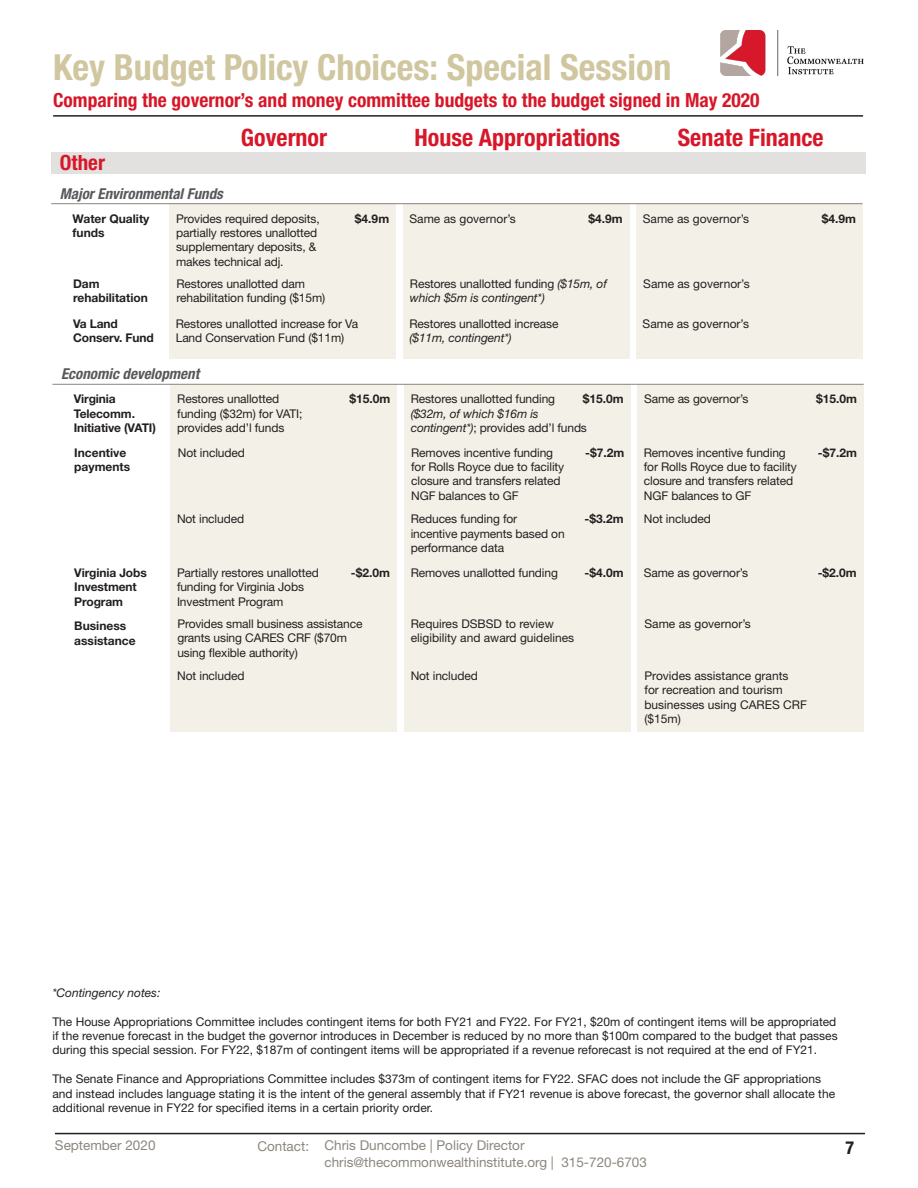
<style>
.page{position:relative;width:918px;height:1188px;background:#fff}
.page>*{position:absolute;margin:0;border:0;box-sizing:border-box;transform-origin:0 0}
.t1{font:700 condensed 36px "Helvetica Neue LT Std";color:#d0c69f}
.t2{font:700 condensed 24px "Helvetica Neue LT Std";color:#d71729}
.t3{font:700 condensed 21px "Helvetica Neue LT Std";color:#d71729}
.t4{font:700 condensed 19.5px "Helvetica Neue LT Std";color:#d71729}
.t5{font:700 condensed 18px "Helvetica Neue LT Std";color:#231f20}
.t6{font:italic 700 condensed 15px "Helvetica Neue LT Std";color:#57585a}
.t7{font:13.5px/16.2px "Helvetica Neue LT Std";color:#8c877e}
.t8{font:12px/14.4px "Helvetica Neue LT Std";letter-spacing:-.01em;color:#231f20}
.t9{font:700 12px/14.4px "Helvetica Neue LT Std";color:#231f20}
.t10{font:italic 12px/14.4px "Helvetica Neue LT Std";letter-spacing:-.01em;color:#231f20}
.s1{font-style:normal}
.s2{font-style:italic}
</style>
<div class="page">
<hr style="left:55px;top:1133px;width:810px;height:1px;background:#231f20">
<hr style="left:53px;top:115px;width:810px;height:2px;background:#231f20">
<img style="left:721px;top:31px;width:143px;height:45px">
<div style="left:52px;top:152px;width:814px;height:22px;background:#e2e1df"></div>
<div style="left:171px;top:385px;width:226px;height:347px;background:#f3f0e7"></div>
<div style="left:404px;top:385px;width:227px;height:347px;background:#f3f0e7"></div>
<div style="left:637px;top:385px;width:227px;height:347px;background:#f3f0e7"></div>
<hr style="left:52px;top:384px;width:812px;height:1px;background:#8c877e">
<div style="left:169px;top:203px;width:227px;height:155px;background:#f3f0e7"></div>
<div style="left:403px;top:203px;width:226px;height:155px;background:#f3f0e7"></div>
<div style="left:636px;top:203px;width:227px;height:155px;background:#f3f0e7"></div>
<hr style="left:51px;top:203px;width:811px;height:1px;background:#8c877e">
<h1 class="t1" style="left:53px;top:45px;width:620px">Key Budget Policy Choices: Special Session</h1>
<h3 class="t4" style="left:53px;top:88px;width:708px">Comparing the governor’s and money committee budgets to the budget signed in May 2020</h3>
<p class="t3" style="left:60px;top:150px;width:47px">Other</p>
<p class="t6" style="left:60px;top:184px;width:165px">Major Environmental Funds</p>
<p class="t2" style="left:241px;top:123px;width:88px">Governor</p>
<p class="t2" style="left:415px;top:123px;width:207px">House Appropriations</p>
<p class="t2" style="left:678px;top:123px;width:147px">Senate Finance</p>
<p class="t9" style="left:73px;top:211px;width:78px">Water Quality funds</p>
<p class="t8" style="left:176px;top:211px;width:145px">Provides required deposits, partially restores unallotted supplementary deposits, &amp; makes technical adj.</p>
<p class="t9" style="left:355px;top:211px;width:36px">$4.9m</p>
<p class="t9" style="left:588px;top:211px;width:36px">$4.9m</p>
<p class="t8" style="left:409px;top:211px;width:108px">Same as governor’s</p>
<p class="t8" style="left:643px;top:211px;width:108px">Same as governor’s</p>
<p class="t9" style="left:822px;top:211px;width:36px">$4.9m</p>
<p class="t9" style="left:73px;top:276px;width:76px">Dam rehabilitation</p>
<p class="t8" style="left:177px;top:276px;width:150px">Restores unallotted dam rehabilitation funding ($15m)</p>
<p class="t10" style="left:410px;top:276px;width:199px"><span class="s1">Restores unallotted funding</span> ($15m, of which $5m is contingent*)</p>
<p class="t8" style="left:643px;top:276px;width:108px">Same as governor’s</p>
<p class="t9" style="left:73px;top:316px;width:82px">Va Land<br>Conserv. Fund</p>
<p class="t8" style="left:176px;top:316px;width:184px">Restores unallotted increase for Va<br>Land Conservation Fund ($11m)</p>
<p class="t8" style="left:409px;top:316px;width:151px">Restores unallotted increase <span class="s2">($11m, contingent*)</span></p>
<p class="t8" style="left:643px;top:316px;width:108px">Same as governor’s</p>
<p class="t6" style="left:61px;top:365px;width:140px">Economic development</p>
<p class="t9" style="left:74px;top:392px;width:84px">Virginia<br>Telecomm.<br>Initiative (VATI)</p>
<p class="t8" style="left:177px;top:392px;width:127px">Restores unallotted funding ($32m) for VATI; provides add’l funds</p>
<p class="t9" style="left:350px;top:392px;width:42px">$15.0m</p>
<p class="t9" style="left:583px;top:392px;width:42px">$15.0m</p>
<p class="t8" style="left:411px;top:392px;width:146px">Restores unallotted funding</p>
<p class="t9" style="left:816px;top:392px;width:42px">$15.0m</p>
<p class="t10" style="left:411px;top:406px;width:178px">($32m, of which $16m is contingent*)<span class="s1">; provides add’l funds</span></p>
<p class="t8" style="left:644px;top:392px;width:106px">Same as governor’s</p>
<p class="t9" style="left:74px;top:445px;width:57px">Incentive payments</p>
<p class="t8" style="left:178px;top:445px;width:69px">Not included</p>
<p class="t8" style="left:411px;top:445px;width:144px">Removes incentive funding</p>
<p class="t9" style="left:585px;top:445px;width:41px">-$7.2m</p>
<p class="t8" style="left:411px;top:459px;width:155px">for Rolls Royce due to facility closure and transfers related<br>NGF balances to GF</p>
<p class="t8" style="left:644px;top:445px;width:144px">Removes incentive funding</p>
<p class="t9" style="left:818px;top:445px;width:41px">-$7.2m</p>
<p class="t8" style="left:644px;top:459px;width:155px">for Rolls Royce due to facility closure and transfers related<br>NGF balances to GF</p>
<p class="t8" style="left:177px;top:512px;width:69px">Not included</p>
<p class="t8" style="left:411px;top:512px;width:156px">Reduces funding for incentive payments based on performance data</p>
<p class="t9" style="left:585px;top:512px;width:41px">-$3.2m</p>
<p class="t8" style="left:644px;top:512px;width:69px">Not included</p>
<p class="t9" style="left:74px;top:565px;width:74px">Virginia Jobs<br>Investment<br>Program</p>
<p class="t8" style="left:177px;top:565px;width:143px">Partially restores unallotted funding for Virginia Jobs<br>Investment Program</p>
<p class="t9" style="left:351px;top:565px;width:41px">-$2.0m</p>
<p class="t8" style="left:411px;top:565px;width:149px">Removes unallotted funding</p>
<p class="t9" style="left:585px;top:565px;width:41px">-$4.0m</p>
<p class="t8" style="left:644px;top:565px;width:106px">Same as governor’s</p>
<p class="t9" style="left:818px;top:565px;width:41px">-$2.0m</p>
<p class="t9" style="left:74px;top:618px;width:63px">Business assistance</p>
<p class="t8" style="left:177px;top:616px;width:187px">Provides small business assistance grants using CARES CRF ($70m using flexible authority)</p>
<p class="t8" style="left:411px;top:616px;width:165px">Requires DSBSD to review eligibility and award guidelines</p>
<p class="t8" style="left:645px;top:616px;width:108px">Same as governor’s</p>
<p class="t8" style="left:177px;top:668px;width:69px">Not included</p>
<p class="t8" style="left:411px;top:668px;width:69px">Not included</p>
<p class="t8" style="left:645px;top:668px;width:164px">Provides assistance grants<br>for recreation and tourism businesses using CARES CRF ($15m)</p>
<p class="t10" style="left:52px;top:985px;width:110px">*Contingency notes:</p>
<p class="t8" style="left:52px;top:1014px;width:787px;text-align:justify">The House Appropriations Committee includes contingent items for both FY21 and FY22. For FY21, $20m of contingent items will be appropriated if the revenue forecast in the budget the governor introduces in December is reduced by no more than $100m compared to the budget that passes during this special session. For FY22, $187m of contingent items will be appropriated if a revenue reforecast is not required at the end of FY21.</p>
<p class="t8" style="left:52px;top:1072px;width:784px">The Senate Finance and Appropriations Committee includes $373m of contingent items for FY22. SFAC does not include the GF appropriations and instead includes language stating it is the intent of the general assembly that if FY21 revenue is above forecast, the governor shall allocate the additional revenue in FY22 for specified items in a certain priority order.</p>
<p class="t7" style="left:55px;top:1137px;width:102px">September 2020</p>
<p class="t7" style="left:324px;top:1137px;width:324px;text-indent:-67px">Contact: Chris Duncombe | Policy Director chris@thecommonwealthinstitute.org | 315-720-6703</p>
<h3 class="t5" style="left:846px;top:1137px;width:10px">7</h3>
</div>
